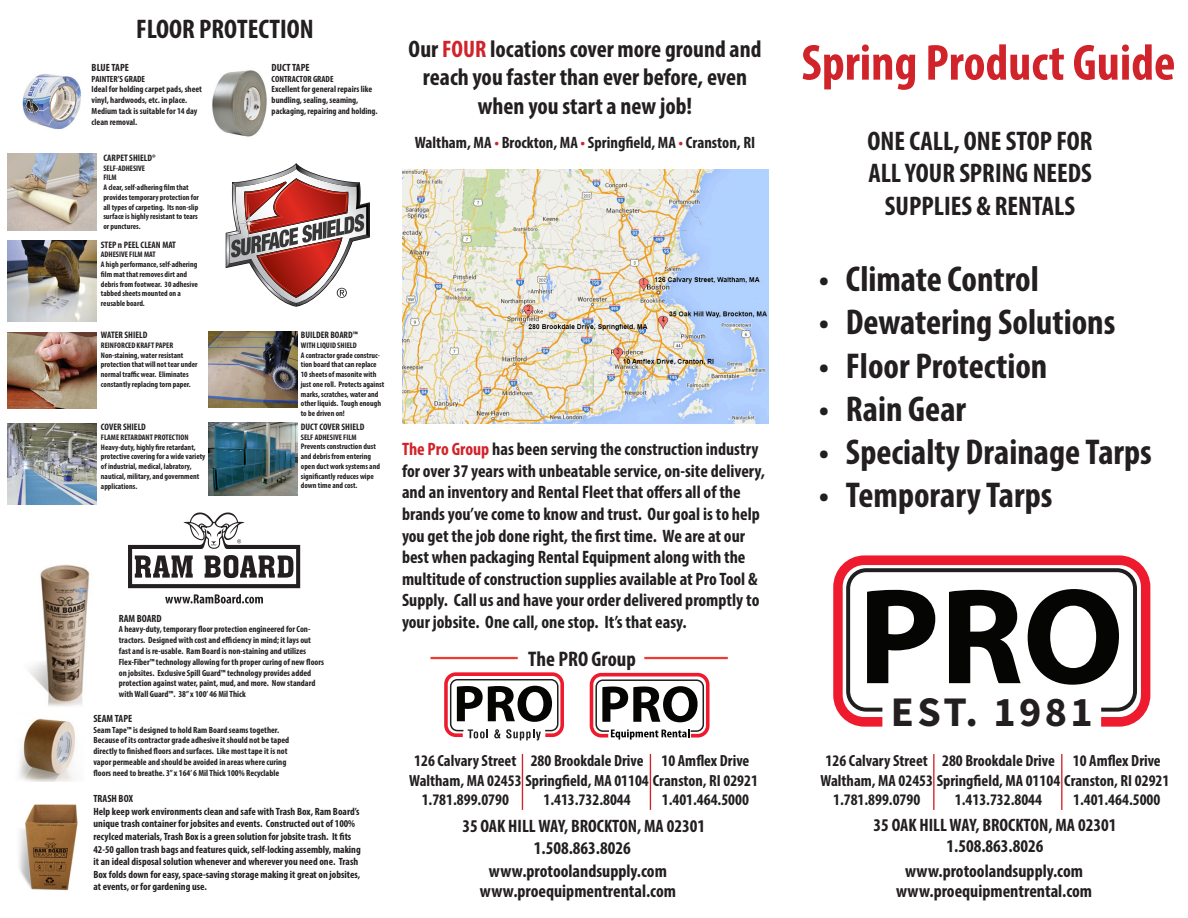
<style>
.page{position:relative;width:1188px;height:918px;background:#fff}
.page>*{position:absolute;margin:0;border:0;box-sizing:border-box;transform-origin:0 0}
.t1{font:700 condensed 51px "Myriad Pro";color:#d1232a}
.t2{font:700 condensed 36px "Myriad Pro";color:#231f20}
.t3{font:700 condensed 27px "Myriad Pro";color:#231f20}
.t4{font:700 condensed 24px/28.8px "Myriad Pro";color:#231f20;text-align:center}
.t5{font:700 condensed 21.15px "Myriad Pro";color:#231f20}
.t6{font:700 condensed 18px/21.6px "Myriad Pro";color:#231f20}
.t7{font:700 condensed 16.5px "Myriad Pro";color:#231f20}
.t8{font:700 condensed 16.2px "Myriad Pro";color:#231f20}
.t9{font:700 condensed 10.5px/12.6px "Myriad Pro";color:#231f20}
.t10{font:700 condensed 9.45px "Myriad Pro";color:#231f20}
.t11{font:700 condensed 9px/10.8px "Myriad Pro";color:#231f20}
.t12{font:700 condensed 8.1px/9.8px "Myriad Pro";color:#231f20}
.s1{color:#d1232a}
</style>
<div class="page">
<hr style="left:430px;top:657px;width:298px;height:2px;background:#ee3b32">
<div style="left:518px;top:650px;width:125px;height:16px;background:#fff"></div>
<svg style="left:444px;top:672px;width:120px;height:69px"></svg>
<svg style="left:590px;top:673px;width:120px;height:67px"></svg>
<hr style="left:933px;top:754px;width:2px;height:56px;background:#d1232a">
<hr style="left:1061px;top:754px;width:1px;height:56px;background:#d1232a">
<hr style="left:522px;top:754px;width:1px;height:56px;background:#d1232a">
<hr style="left:650px;top:754px;width:1px;height:56px;background:#d1232a">
<svg style="left:833px;top:555px;width:317px;height:172px"></svg>
<div style="left:846px;top:568px;width:291px;height:144px;border:4px solid #211e1e;border-radius:18px"></div>
<svg style="left:867px;top:590px;width:68px;height:93px"></svg>
<svg style="left:949px;top:590px;width:72px;height:93px"></svg>
<svg style="left:1028px;top:589px;width:91px;height:96px"></svg>
<img style="left:22px;top:74px;width:59px;height:56px">
<img style="left:212px;top:70px;width:55px;height:67px">
<img style="left:7px;top:154px;width:90px;height:76px">
<img style="left:209px;top:331px;width:89px;height:76px">
<img style="left:7px;top:241px;width:90px;height:81px">
<img style="left:7px;top:423px;width:90px;height:81px">
<img style="left:7px;top:332px;width:90px;height:76px">
<img style="left:209px;top:423px;width:89px;height:72px">
<svg style="left:165px;top:594px;width:98px;height:10px"></svg>
<svg style="left:128px;top:512px;width:172px;height:76px"></svg>
<svg style="left:226px;top:163px;width:144px;height:144px"></svg>
<img style="left:29px;top:564px;width:61px;height:142px">
<img style="left:19px;top:718px;width:56px;height:64px">
<img style="left:19px;top:804px;width:59px;height:87px">
<img style="left:403px;top:170px;width:365px;height:253px">
<svg style="left:894px;top:699px;width:18px;height:27px"></svg>
<svg style="left:919px;top:698px;width:20px;height:29px"></svg>
<svg style="left:945px;top:699px;width:31px;height:28px"></svg>
<svg style="left:996px;top:699px;width:17px;height:27px"></svg>
<svg style="left:1020px;top:699px;width:20px;height:28px"></svg>
<svg style="left:1046px;top:699px;width:19px;height:28px"></svg>
<svg style="left:1073px;top:699px;width:17px;height:27px"></svg>
<p class="t3" style="left:136px;top:12px;width:179px">FLOOR PROTECTION</p>
<p class="t4" style="left:409px;top:34px;width:354px">Our <span class="s1">FOUR</span> locations cover more ground and reach you faster than ever before, even when you start a new job!</p>
<p class="t1" style="left:801px;top:31px;width:375px">Spring Product Guide</p>
<p class="t9" style="left:272px;top:61px;width:39px">DUCT TAPE</p>
<p class="t11" style="left:272px;top:73px;width:63px">CONTRACTOR GRADE</p>
<p class="t11" style="left:272px;top:84px;width:102px">Excellent for general repairs like</p>
<p class="t11" style="left:272px;top:95px;width:88px">bundling, sealing, seaming,</p>
<p class="t11" style="left:272px;top:105px;width:107px">packaging, repairing and holding.</p>
<p class="t9" style="left:92px;top:61px;width:39px">BLUE TAPE</p>
<p class="t11" style="left:92px;top:73px;width:55px">PAINTER’S GRADE</p>
<p class="t11" style="left:92px;top:84px;width:112px">Ideal for holding carpet pads, sheet vinyl, hardwoods, etc. in place.</p>
<p class="t11" style="left:92px;top:105px;width:107px">Medium tack is suitable for 14 day clean removal.</p>
<p class="t10" style="left:103px;top:152px;width:54px">CARPET SHIELD®</p>
<p class="t12" style="left:103px;top:163px;width:43px">SELF-ADHESIVE<br>FILM</p>
<p class="t12" style="left:103px;top:182px;width:97px">A clear, self-adhering film that provides temporary protection for all types of carpeting. Its non-slip surface is highly resistant to tears or punctures.</p>
<p class="t10" style="left:101px;top:239px;width:77px">STEP n PEEL CLEAN MAT</p>
<p class="t12" style="left:101px;top:250px;width:56px">ADHESIVE FILM MAT</p>
<p class="t12" style="left:101px;top:259px;width:98px">A high performance, self-adhering film mat that removes dirt and debris from footwear. 30 adhesive tabbed sheets mounted on a</p>
<p class="t12" style="left:101px;top:298px;width:45px">reusable board.</p>
<p class="t10" style="left:101px;top:329px;width:48px">WATER SHIELD</p>
<p class="t12" style="left:101px;top:340px;width:74px">REINFORCED KRAFT PAPER</p>
<p class="t12" style="left:101px;top:350px;width:98px">Non-staining, water resistant protection that will not tear under normal traffic wear. Eliminates constantly replacing torn paper.</p>
<p class="t3" style="left:868px;top:124px;width:227px">ONE CALL, ONE STOP FOR</p>
<p class="t3" style="left:868px;top:156px;width:225px">ALL YOUR SPRING NEEDS</p>
<p class="t3" style="left:885px;top:189px;width:192px">SUPPLIES &amp; RENTALS</p>
<p class="t7" style="left:415px;top:132px;width:342px">Waltham, MA <span class="s1">•</span> Brockton, MA <span class="s1">•</span> Springfield, MA <span class="s1">•</span> Cranston, RI</p>
<p class="t2" style="left:819px;top:257px;width:221px">• Climate Control</p>
<p class="t2" style="left:819px;top:300px;width:298px">• Dewatering Solutions</p>
<p class="t2" style="left:819px;top:343px;width:230px">• Floor Protection</p>
<p class="t2" style="left:819px;top:386px;width:149px">• Rain Gear</p>
<p class="t2" style="left:819px;top:429px;width:334px">• Specialty Drainage Tarps</p>
<p class="t2" style="left:819px;top:473px;width:235px">• Temporary Tarps</p>
<p class="t10" style="left:301px;top:329px;width:58px">BUILDER BOARD™</p>
<p class="t12" style="left:301px;top:340px;width:58px">WITH LIQUID SHIELD</p>
<p class="t12" style="left:301px;top:350px;width:85px">A contractor grade construc&shy;tion board that can replace<br>10 sheets of masonite with just one roll. Protects against marks, scratches, water and other liquids. Tough enough to be driven on!</p>
<p class="t10" style="left:301px;top:421px;width:65px">DUCT COVER SHIELD</p>
<p class="t12" style="left:301px;top:432px;width:57px">SELF ADHESIVE FILM</p>
<p class="t12" style="left:301px;top:442px;width:81px">Prevents construction dust and debris from entering open duct work systems and significantly reduces wipe down time and cost.</p>
<p class="t10" style="left:101px;top:421px;width:46px">COVER SHIELD</p>
<p class="t12" style="left:101px;top:432px;width:89px">FLAME RETARDANT PROTECTION</p>
<p class="t12" style="left:101px;top:442px;width:106px">Heavy-duty, highly fire retardant, protective covering for a wide variety of industrial, medical, labratory, nautical, military, and government applications.</p>
<p class="t6" style="left:402px;top:438px;width:365px"><span class="s1">The Pro Group</span> has been serving the construction industry for over 37 years with unbeatable service, on-site delivery, and an inventory and Rental Fleet that offers all of the brands you’ve come to know and trust. Our goal is to help you get the job done right, the first time. We are at our best when packaging Rental Equipment along with the multitude of construction supplies available at Pro Tool &amp; Supply. Call us and have your order delivered promptly to your jobsite. One call, one stop. It’s that easy.</p>
<p class="t9" style="left:119px;top:612px;width:44px">RAM BOARD</p>
<p class="t11" style="left:119px;top:624px;width:207px">A heavy-duty, temporary floor protection engineered for Con&shy;tractors. Designed with cost and efficiency in mind; it lays out fast and is re-usable. Ram Board is non-staining and utilizes Flex-Fiber™ technology allowing for th proper curing of new floors on jobsites. Exclusive Spill Guard™ technology provides added protection against water, paint, mud, and more. Now standard with Wall Guard™. 38” x 100’ 46 Mil Thick</p>
<p class="t9" style="left:94px;top:712px;width:40px">SEAM TAPE</p>
<p class="t11" style="left:94px;top:724px;width:197px">Seam Tape™ is designed to hold Ram Board seams together.<br>Because of its contractor grade adhesive it should not be taped directly to finished floors and surfaces. Like most tape it is not vapor permeable and should be avoided in areas where curing floors need to breathe. 3” x 164’ 6 Mil Thick 100% Recyclable</p>
<p class="t9" style="left:94px;top:792px;width:41px">TRASH BOX</p>
<p class="t9" style="left:94px;top:805px;width:269px">Help keep work environments clean and safe with Trash Box, Ram Board’s unique trash container for jobsites and events. Constructed out of 100% recylced materials, Trash Box is a green solution for jobsite trash. It fits 42-50 gallon trash bags and features quick, self-locking assembly, making it an ideal disposal solution whenever and wherever you need one. Trash Box folds down for easy, space-saving storage making it great on jobsites, at events, or for gardening use.</p>
<p class="t6" style="left:874px;top:813px;width:244px">35 OAK HILL WAY, BROCKTON, MA 02301</p>
<p class="t5" style="left:528px;top:646px;width:109px">The PRO Group</p>
<p class="t8" style="left:662px;top:751px;width:89px">10 Amflex Drive</p>
<p class="t8" style="left:662px;top:790px;width:89px">1.401.464.5000</p>
<p class="t8" style="left:1073px;top:751px;width:89px">10 Amflex Drive</p>
<p class="t8" style="left:1073px;top:790px;width:89px">1.401.464.5000</p>
<p class="t8" style="left:414px;top:751px;width:104px">126 Calvary Street</p>
<p class="t8" style="left:409px;top:770px;width:350px">Waltham, MA 02453 Springfield, MA 01104 Cranston, RI 02921</p>
<p class="t8" style="left:422px;top:790px;width:89px">1.781.899.0790</p>
<p class="t8" style="left:531px;top:751px;width:114px">280 Brookdale Drive</p>
<p class="t8" style="left:544px;top:790px;width:89px">1.413.732.8044</p>
<p class="t8" style="left:826px;top:751px;width:104px">126 Calvary Street</p>
<p class="t8" style="left:820px;top:770px;width:350px">Waltham, MA 02453 Springfield, MA 01104 Cranston, RI 02921</p>
<p class="t8" style="left:833px;top:790px;width:89px">1.781.899.0790</p>
<p class="t8" style="left:942px;top:751px;width:114px">280 Brookdale Drive</p>
<p class="t8" style="left:955px;top:790px;width:89px">1.413.732.8044</p>
<p class="t6" style="left:462px;top:815px;width:244px">35 OAK HILL WAY, BROCKTON, MA 02301</p>
<p class="t6" style="left:534px;top:837px;width:98px">1.508.863.8026</p>
<p class="t6" style="left:947px;top:835px;width:98px">1.508.863.8026</p>
<p class="t6" style="left:489px;top:860px;width:180px">www.protoolandsupply.com</p>
<p class="t6" style="left:905px;top:860px;width:180px">www.protoolandsupply.com</p>
<p class="t6" style="left:480px;top:880px;width:198px">www.proequipmentrental.com</p>
<p class="t6" style="left:896px;top:880px;width:198px">www.proequipmentrental.com</p>
</div>
